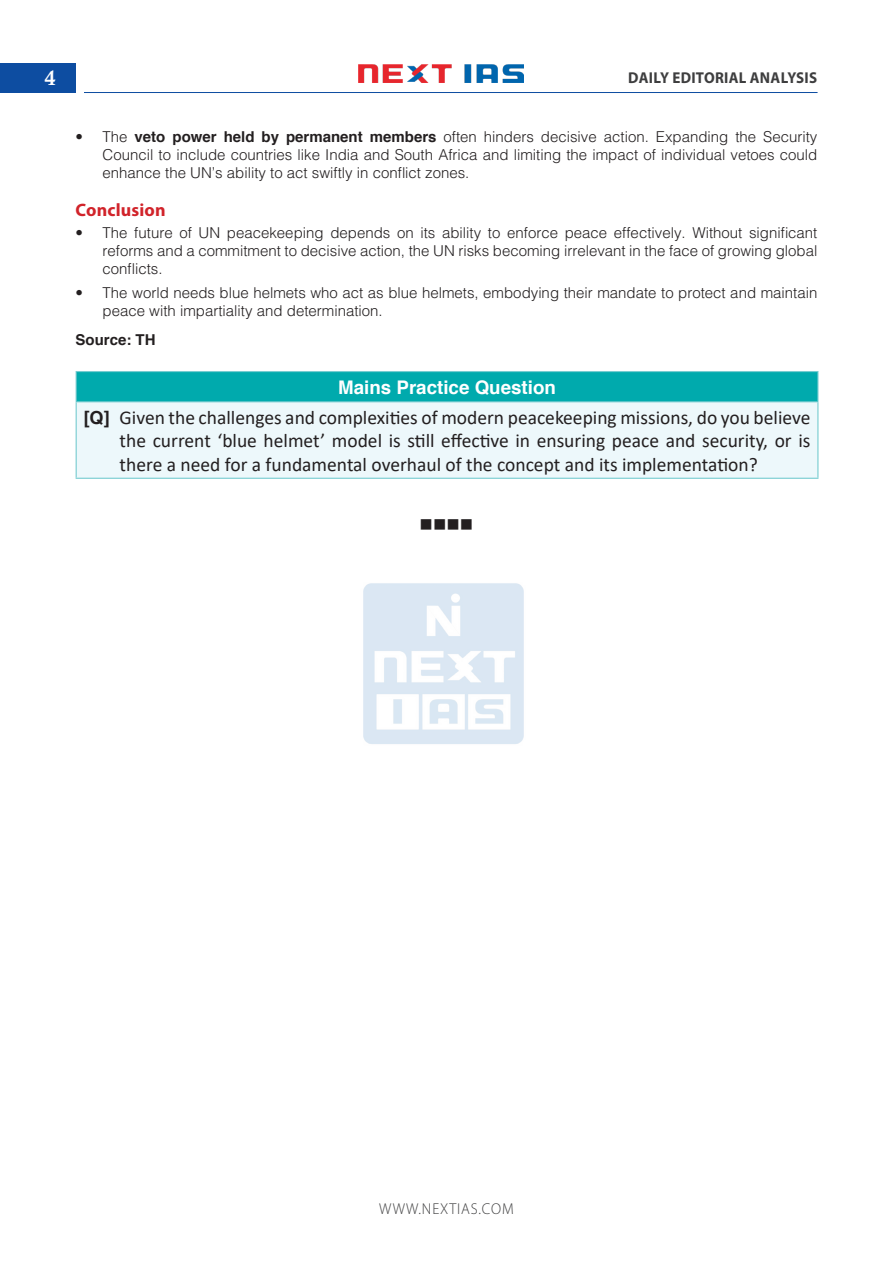
<style>
.page{position:relative;width:893px;height:1263px;background:#fff}
.page>*{position:absolute;margin:0;border:0;box-sizing:border-box;transform-origin:0 0}
.t1{font:21px "Calis MT Bol";color:#fff}
.body{font:19.5px/23.4px "Calibri";color:#231f20;text-align:justify}
.Table_Head{font:700 18.75px "Helvetica";color:#fff}
.H-2{font:700 18px "Myriad Pro";letter-spacing:.01em;color:#d1232a}
.body-2{font:18px "Wingdings";color:#231f20}
.t2{font:700 15.75px "Myriad Pro";letter-spacing:.02em;color:#3e3e3f;scale:.95 1}
.t3{font:300 15.75px "Myriad Pro";letter-spacing:.06em;color:#3e3e3f;scale:.95 1}
.t4{font:300 15px/18px "Helvetica";color:#231f20;text-align:justify}
.body-3{font:700 15px "Helvetica";color:#231f20}
.s1{font-weight:700}
.s2{font-family:"Helvetica";font-weight:700;font-size:18px}
</style>
<div class="page">
<div style="left:0;top:63px;width:76px;height:30px;background:#0d4da1"></div>
<img style="left:359px;top:64px;width:165px;height:19px">
<hr style="left:84px;top:92px;width:733px;height:1px;background:#0d4da1">
<img style="left:363px;top:583px;width:161px;height:161px">
<div style="left:76px;top:372px;width:742px;height:30px;background:#00aaad"></div>
<div style="left:76px;top:402px;width:742px;height:76px;background:#edf8fb"></div>
<hr style="left:76px;top:402px;width:1px;height:76px;background:#77ccd0">
<hr style="left:817px;top:402px;width:1px;height:76px;background:#77ccd0">
<hr style="left:76px;top:478px;width:742px;height:1px;background:#77ccd0">
<hr style="left:76px;top:371px;width:742px;height:1px;background:#77ccd0">
<svg style="left:76px;top:372px;width:1px;height:29px"></svg>
<svg style="left:817px;top:372px;width:1px;height:29px"></svg>
<hr style="left:76px;top:401px;width:742px;height:1px;background:#77ccd0">
<h1 class="t1" style="left:45px;top:66px;width:12px">4</h1>
<p class="t2" style="left:628px;top:67px;width:200px">DAILY EDITORIAL ANALYSIS</p>
<p class="t4" style="left:103px;top:127px;width:716px;text-indent:-27px">• The <span class="s1">veto power held by permanent members</span> often hinders decisive action. Expanding the Security Council to include countries like India and South Africa and limiting the impact of individual vetoes could enhance the UN’s ability to act swiftly in conflict zones.</p>
<p class="H-2" style="left:76px;top:198px;width:92px">Conclusion</p>
<p class="t4" style="left:103px;top:223px;width:716px;text-indent:-27px">• The future of UN peacekeeping depends on its ability to enforce peace effectively. Without significant reforms and a commitment to decisive action, the UN risks becoming irrelevant in the face of growing global conflicts.</p>
<p class="t4" style="left:103px;top:283px;width:716px;text-indent:-27px">• The world needs blue helmets who act as blue helmets, embodying their mandate to protect and maintain peace with impartiality and determination.</p>
<p class="body-3" style="left:76px;top:328px;width:82px">Source: TH</p>
<p class="Table_Head" style="left:338px;top:372px;width:219px">Mains Practice Question</p>
<p class="body" style="left:120px;top:405px;width:692px;text-indent:-36px"><span class="s2">[Q]</span> Given the challenges and complexities of modern peacekeeping missions, do you believe the current ‘blue helmet’ model is still effective in ensuring peace and security, or is there a need for a fundamental overhaul of the concept and its implementation?</p>
<p class="body-2" style="left:420px;top:515px;width:55px">■■■■</p>
<p class="t3" style="left:379px;top:1200px;width:143px">WWW.NEXTIAS.COM</p>
</div>
